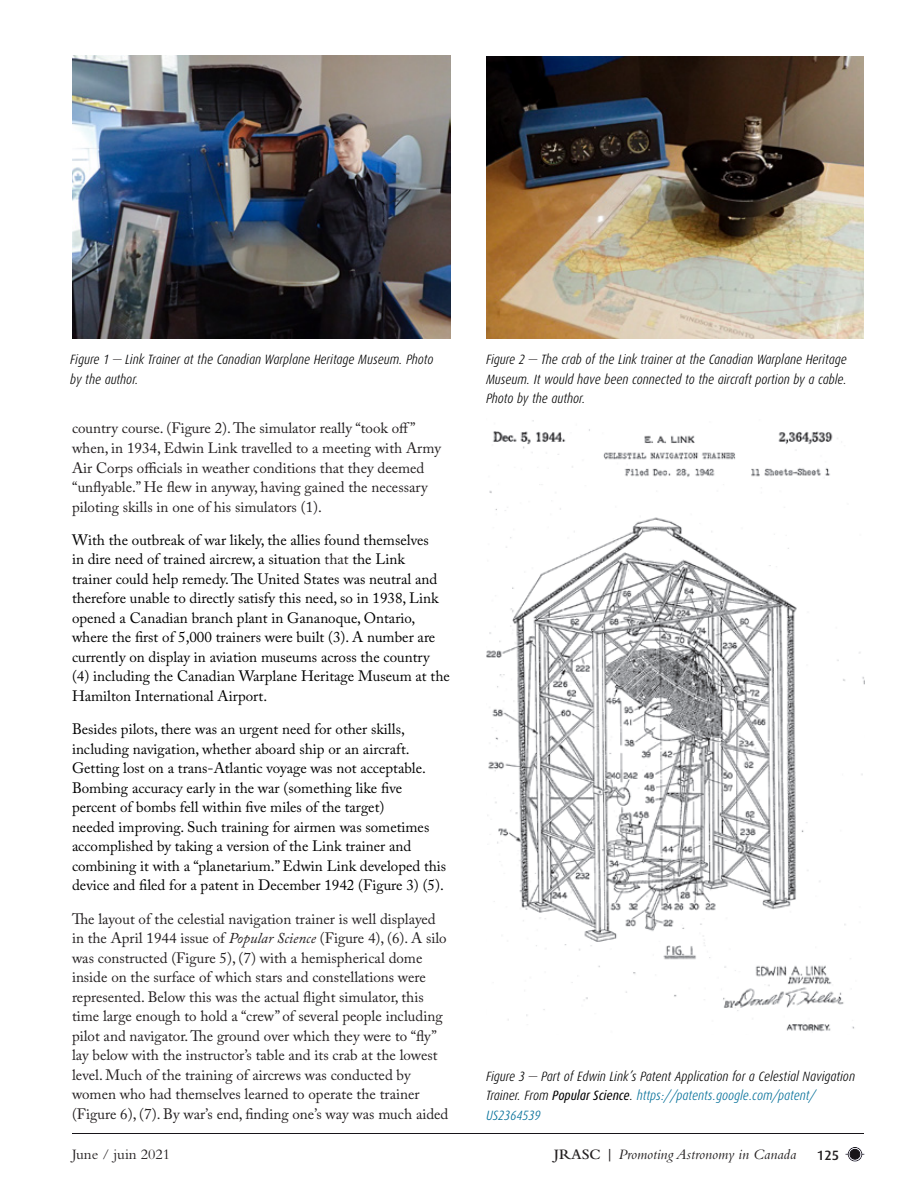
<style>
.page{position:relative;width:918px;height:1188px;background:#fff}
.page>*{position:absolute;margin:0;border:0;box-sizing:border-box;transform-origin:0 0}
.Content_Body{font:15px/19.5px "Adobe Caslon Pro";color:#000}
.Content_Body-2{font:15px/19.5px "Adobe Caslon Pro";color:#231f20}
.t1{font:italic 15px "Bembo";color:#231f20}
.t2{font:15px "Bembo";color:#231f20}
.t3{font:italic 300 13.5px/19.5px "Dax Condensed";color:#000}
.t4{font:500 13.5px "Dax";color:#231f20}
.s1{color:#231f20}
.s2{font-style:italic}
.s3{font-weight:400}
.s4{color:#006e98}
.s5{font-weight:600;font-style:normal}
</style>
<div class="page">
<div style="left:845px;top:1145px;width:22px;height:17px;background:#201c70;opacity:.4"></div>
<div style="left:70px;top:1131px;width:796px;height:5px;background:#201c70;opacity:.4"></div>
<img style="left:72px;top:55px;width:378px;height:284px">
<img style="left:486px;top:57px;width:378px;height:282px">
<img style="left:486px;top:420px;width:378px;height:612px">
<p class="t3" style="left:70px;top:350px;width:365px">Figure 1 <span class="s1">—</span> Link Trainer at the Canadian Warplane Heritage Museum. Photo by the author.</p>
<p class="t3" style="left:486px;top:350px;width:362px;text-align:justify">Figure 2 <span class="s1">—</span> The crab of the Link trainer at the Canadian Warplane Heritage Museum. It would have been connected to the aircraft portion by a cable.<br>Photo by the author.</p>
<p class="Content_Body-2" style="left:72px;top:418px;width:370px">country course. (Figure 2). The simulator really “took off” when, in 1934, Edwin Link travelled to a meeting with Army Air Corps officials in weather conditions that they deemed “unflyable.” He flew in anyway, having gained the necessary piloting skills in one of his simulators (1).</p>
<p class="Content_Body" style="left:72px;top:530px;width:379px">With the outbreak of war likely, the allies found themselves<br>in dire need of trained aircrew, a situation <span class="s1">that</span> the Link<br>trainer could help remedy. The United States was neutral and therefore unable to directly satisfy this need, so in 1938, Link opened a Canadian branch plant in Gananoque, Ontario, where the first of 5,000 trainers were built (3). A number are currently on display in aviation museums across the country (4) including the Canadian Warplane Heritage Museum at the Hamilton International Airport.</p>
<p class="Content_Body" style="left:72px;top:719px;width:376px">Besides pilots, there was an urgent need for other skills, including navigation, whether aboard ship or an aircraft.<br>Getting lost on a trans-Atlantic voyage was not acceptable.<br>Bombing accuracy early in the war (something like five percent of bombs fell within five miles of the target)<br>needed improving. Such training for airmen was sometimes accomplished by taking a version of the Link trainer and combining it with a “planetarium.” Edwin Link developed this device and filed for a patent in December 1942 (Figure 3) (5).</p>
<p class="Content_Body-2" style="left:72px;top:909px;width:378px">The layout of the celestial navigation trainer is well displayed in the April 1944 issue of <span class="s2">Popular Science</span> (Figure 4), (6). A silo was constructed (Figure 5), (7) with a hemispherical dome inside on the surface of which stars and constellations were represented. Below this was the actual flight simulator, this time large enough to hold a “crew” of several people including pilot and navigator. The ground over which they were to “fly” lay below with the instructor’s table and its crab at the lowest level. Much of the training of aircrews was conducted by women who had themselves learned to operate the trainer (Figure 6), (7). By war’s end, finding one’s way was much aided</p>
<p class="t3" style="left:486px;top:1067px;width:371px">Figure 3 <span class="s1">—</span> Part of Edwin Link’s Patent Application for a Celestial Navigation<br>Trainer. From <span class="s3">Popular Science</span>. <span class="s4">https://patents.google.com/patent/<br>US2364539</span></p>
<p class="t2" style="left:72px;top:1146px;width:100px">June / juin 2021</p>
<p class="t1" style="left:554px;top:1145px;width:244px"><span class="s5">JRASC |</span> Promoting Astronomy in Canada</p>
<p class="t4" style="left:817px;top:1148px;width:24px">125</p>
</div>
